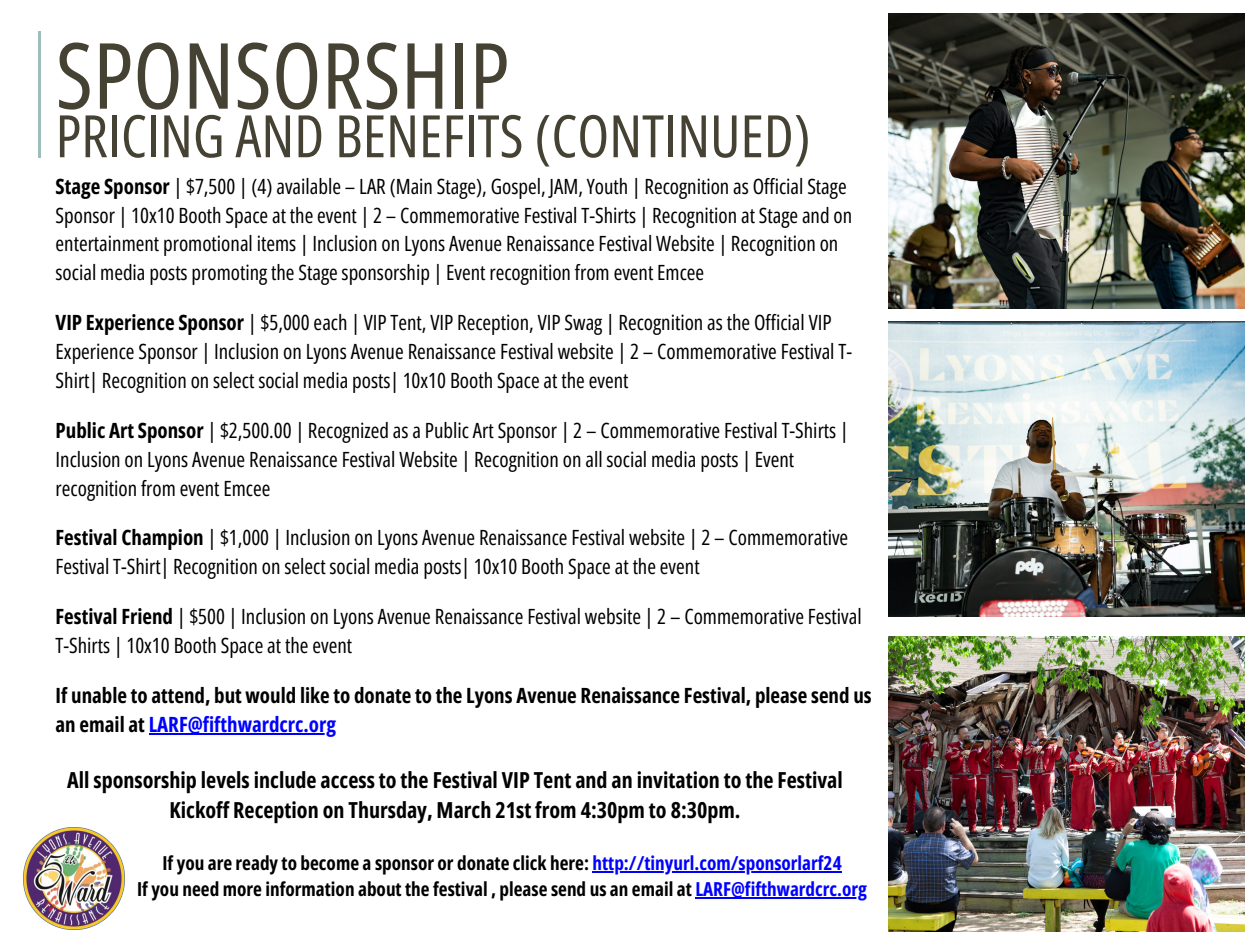
<style>
.page{position:relative;width:1260px;height:945px;background:#fff}
.page>*{position:absolute;margin:0;border:0;box-sizing:border-box;transform-origin:0 0}
.t1{font:91.35px "Open Sans Condensed";color:#464233}
.t2{font:58.62px "Open Sans Condensed";color:#464233}
.t3{font:700 22.05px/30.6px "Open Sans Condensed";color:#000;text-align:center}
.t4{font:21px/28.9px "Open Sans Condensed";color:#000}
.t5{font:700 21px/28.9px "Open Sans Condensed";color:#000}
.t6{font:700 19.25px "Open Sans Condensed";color:#000}
.s1{font-weight:700}
.s2{color:#00f}
</style>
<div class="page">
<hr style="left:39px;top:32px;width:2px;height:125px;background:#9cbdbc">
<img style="left:23px;top:828px;width:101px;height:102px">
<img style="left:888px;top:14px;width:356px;height:294px">
<img style="left:888px;top:322px;width:356px;height:294px">
<img style="left:888px;top:637px;width:356px;height:294px">
<hr style="left:149px;top:733px;width:187px;height:1px;background:#00f">
<hr style="left:593px;top:871px;width:249px;height:1px;background:#00f">
<hr style="left:695px;top:897px;width:172px;height:1px;background:#00f">
<p class="t1" style="left:56px;top:11px;width:455px">SPONSORSHIP</p>
<p class="t2" style="left:56px;top:95px;width:757px">PRICING AND BENEFITS (CONTINUED)</p>
<p class="t4" style="left:56px;top:171px;width:798px"><span class="s1">Stage Sponsor</span> | $7,500 | (4) available – LAR (Main Stage), Gospel, JAM, Youth | Recognition as Official Stage Sponsor | 10x10 Booth Space at the event | 2 – Commemorative Festival T-Shirts | Recognition at Stage and on entertainment promotional items | Inclusion on Lyons Avenue Renaissance Festival Website | Recognition on social media posts promoting the Stage sponsorship | Event recognition from event Emcee</p>
<p class="t4" style="left:56px;top:308px;width:798px"><span class="s1">VIP Experience Sponsor</span> | $5,000 each | VIP Tent, VIP Reception, VIP Swag | Recognition as the Official VIP<br>Experience Sponsor | Inclusion on Lyons Avenue Renaissance Festival website | 2 – Commemorative Festival T-<br>Shirt| Recognition on select social media posts| 10x10 Booth Space at the event</p>
<p class="t4" style="left:56px;top:415px;width:794px"><span class="s1">Public Art Sponsor</span> | $2,500.00 | Recognized as a Public Art Sponsor | 2 – Commemorative Festival T-Shirts |<br>Inclusion on Lyons Avenue Renaissance Festival Website | Recognition on all social media posts | Event recognition from event Emcee</p>
<p class="t4" style="left:56px;top:523px;width:794px"><span class="s1">Festival Champion</span> | $1,000 | Inclusion on Lyons Avenue Renaissance Festival website | 2 – Commemorative<br>Festival T-Shirt| Recognition on select social media posts| 10x10 Booth Space at the event</p>
<p class="t4" style="left:56px;top:602px;width:808px"><span class="s1">Festival Friend</span> | $500 | Inclusion on Lyons Avenue Renaissance Festival website | 2 – Commemorative Festival<br>T-Shirts | 10x10 Booth Space at the event</p>
<p class="t5" style="left:56px;top:680px;width:818px">If unable to attend, but would like to donate to the Lyons Avenue Renaissance Festival, please send us an email at <span class="s2">LARF@fifthwardcrc.org</span></p>
<p class="t3" style="left:67px;top:764px;width:777px">All sponsorship levels include access to the Festival VIP Tent and an invitation to the Festival<br>Kickoff Reception on Thursday, March 21st from 4:30pm to 8:30pm.</p>
<p class="t6" style="left:163px;top:849px;width:681px">If you are ready to become a sponsor or donate click here: <span class="s2">http://tinyurl.com/sponsorlarf24</span></p>
<p class="t6" style="left:137px;top:875px;width:731px">If you need more information about the festival , please send us an email at <span class="s2">LARF@fifthwardcrc.org</span></p>
</div>
